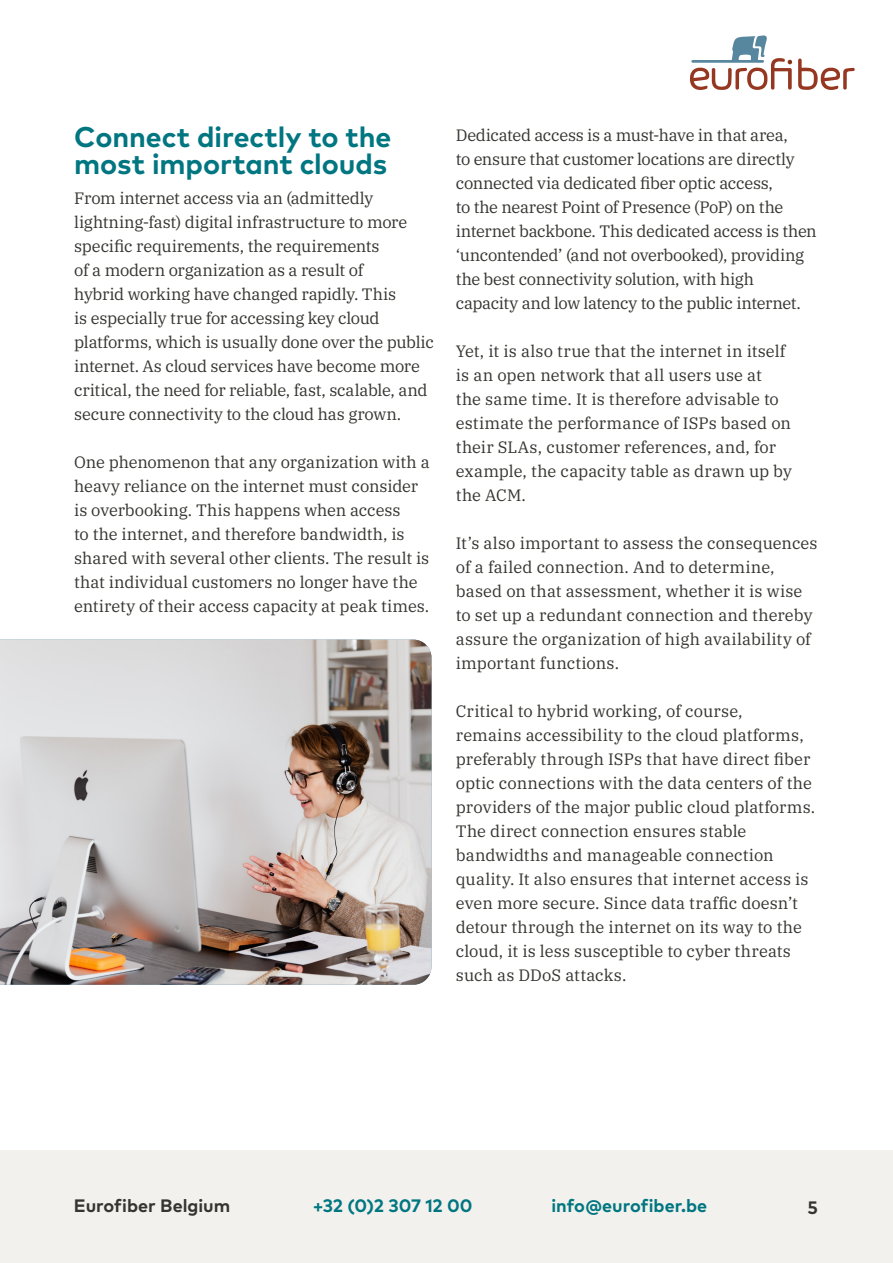
<style>
.page{position:relative;width:893px;height:1263px;background:#fff}
.page>*{position:absolute;margin:0;border:0;box-sizing:border-box;transform-origin:0 0}
.t1{font:700 28.5px/27px "Mark OT";letter-spacing:-.005em;color:#007681}
.t2{font:700 18px "Mark OT";color:#007681}
.t3{font:700 18px "Mark OT";color:#343430}
.t4{font:16.5px/24px "IBM Plex Serif";letter-spacing:-.005em;color:#343430}
</style>
<div class="page">
<div style="left:0;top:1150px;width:893px;height:113px;background:#f3f1ed"></div>
<svg style="left:798px;top:59px;width:57px;height:31px"></svg>
<svg style="left:690px;top:35px;width:102px;height:55px"></svg>
<img style="left:0;top:640px;width:431px;height:345px">
<h1 class="t1" style="left:74px;top:122px;width:319px">Connect directly to the most important clouds</h1>
<p class="t4" style="left:74px;top:184px;width:361px">From internet access via an (admittedly lightning-fast) digital infrastructure to more specific requirements, the requirements<br>of a modern organization as a result of<br>hybrid working have changed rapidly. This<br>is especially true for accessing key cloud platforms, which is usually done over the public internet. As cloud services have become more critical, the need for reliable, fast, scalable, and secure connectivity to the cloud has grown.</p>
<p class="t4" style="left:74px;top:448px;width:357px">One phenomenon that any organization with a heavy reliance on the internet must consider is overbooking. This happens when access<br>to the internet, and therefore bandwidth, is shared with several other clients. The result is that individual customers no longer have the entirety of their access capacity at peak times.</p>
<p class="t4" style="left:456px;top:122px;width:362px">Dedicated access is a must-have in that area,<br>to ensure that customer locations are directly connected via dedicated fiber optic access,<br>to the nearest Point of Presence (PoP) on the internet backbone. This dedicated access is then ‘uncontended’ (and not overbooked), providing the best connectivity solution, with high capacity and low latency to the public internet.</p>
<p class="t4" style="left:456px;top:338px;width:338px">Yet, it is also true that the internet in itself is an open network that all users use at<br>the same time. It is therefore advisable to estimate the performance of ISPs based on their SLAs, customer references, and, for example, the capacity table as drawn up by the ACM.</p>
<p class="t4" style="left:456px;top:530px;width:363px">It’s also important to assess the consequences of a failed connection. And to determine, based on that assessment, whether it is wise to set up a redundant connection and thereby assure the organization of high availability of important functions.</p>
<p class="t4" style="left:456px;top:698px;width:361px">Critical to hybrid working, of course,<br>remains accessibility to the cloud platforms, preferably through ISPs that have direct fiber optic connections with the data centers of the providers of the major public cloud platforms.<br>The direct connection ensures stable bandwidths and manageable connection quality. It also ensures that internet access is even more secure. Since data traffic doesn’t detour through the internet on its way to the cloud, it is less susceptible to cyber threats such as DDoS attacks.</p>
<p class="t3" style="left:74px;top:1194px;width:158px">Eurofiber Belgium</p>
<p class="t2" style="left:313px;top:1194px;width:162px">+32 (0)2 307 12 00</p>
<p class="t2" style="left:551px;top:1194px;width:157px">info@eurofiber.be</p>
<p class="t3" style="left:808px;top:1196px;width:12px">5</p>
</div>
